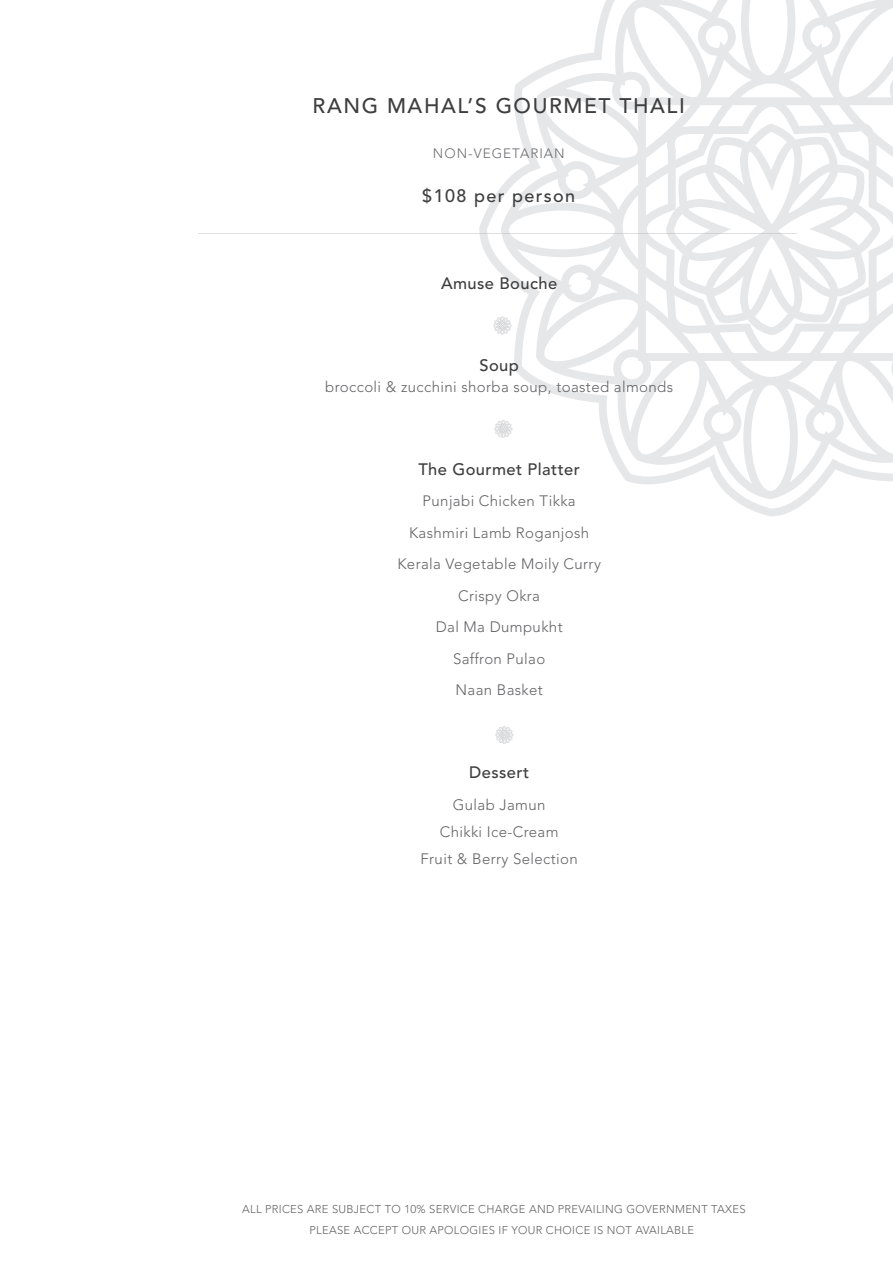
<style>
.page{position:relative;width:893px;height:1263px;background:#fff}
.page>*{position:absolute;margin:0;border:0;box-sizing:border-box;transform-origin:0 0}
.t1{font:500 21px "Avenir";letter-spacing:.075em;color:#3e3e3f}
.t2{font:500 18px "Avenir";letter-spacing:.075em;color:#3e3e3f}
.t3{font:500 16.5px "Avenir";letter-spacing:.025em;color:#3e3e3f}
.t4{font:300 15px/31.5px "Avenir LT Std";letter-spacing:.025em;color:#636366;text-align:center}
.t5{font:300 13.5px "Avenir LT Std";letter-spacing:.075em;color:#6c6d70}
.t6{font:300 11.25px/20.9px "Avenir LT Std";letter-spacing:.025em;color:#636366}
</style>
<div class="page">
<svg style="left:479px;top:187px;width:330px;height:329px"></svg>
<svg style="left:501px;top:0;width:392px;height:499px"></svg>
<svg style="left:198px;top:233px;width:598px;height:1px"></svg>
<svg style="left:493px;top:316px;width:19px;height:19px"></svg>
<svg style="left:494px;top:420px;width:19px;height:18px"></svg>
<svg style="left:495px;top:726px;width:19px;height:18px"></svg>
<h1 class="t1" style="left:313px;top:94px;width:374px">RANG MAHAL’S GOURMET THALI</h1>
<p class="t5" style="left:433px;top:146px;width:133px">NON-VEGETARIAN</p>
<p class="t2" style="left:422px;top:186px;width:154px">$108 per person</p>
<p class="t3" style="left:441px;top:274px;width:118px">Amuse Bouche</p>
<p class="t3" style="left:479px;top:356px;width:41px">Soup</p>
<p class="t4" style="left:325px;top:371px;width:349px">broccoli &amp; zucchini shorba soup, toasted almonds</p>
<p class="t3" style="left:418px;top:459px;width:163px">The Gourmet Platter</p>
<p class="t4" style="left:397px;top:485px;width:205px">Punjabi Chicken Tikka<br>Kashmiri Lamb Roganjosh<br>Kerala Vegetable Moily Curry<br>Crispy Okra<br>Dal Ma Dumpukht<br>Saffron Pulao<br>Naan Basket</p>
<p class="t3" style="left:469px;top:763px;width:61px">Dessert</p>
<p class="t4" style="left:421px;top:791px;width:159px;line-height:27px">Gulab Jamun<br>Chikki Ice-Cream<br>Fruit &amp; Berry Selection</p>
<p class="t6" style="left:309px;top:1199px;width:438px;text-indent:-67px">ALL PRICES ARE SUBJECT TO 10% SERVICE CHARGE AND PREVAILING GOVERNMENT TAXES<br>PLEASE ACCEPT OUR APOLOGIES IF YOUR CHOICE IS NOT AVAILABLE</p>
</div>
